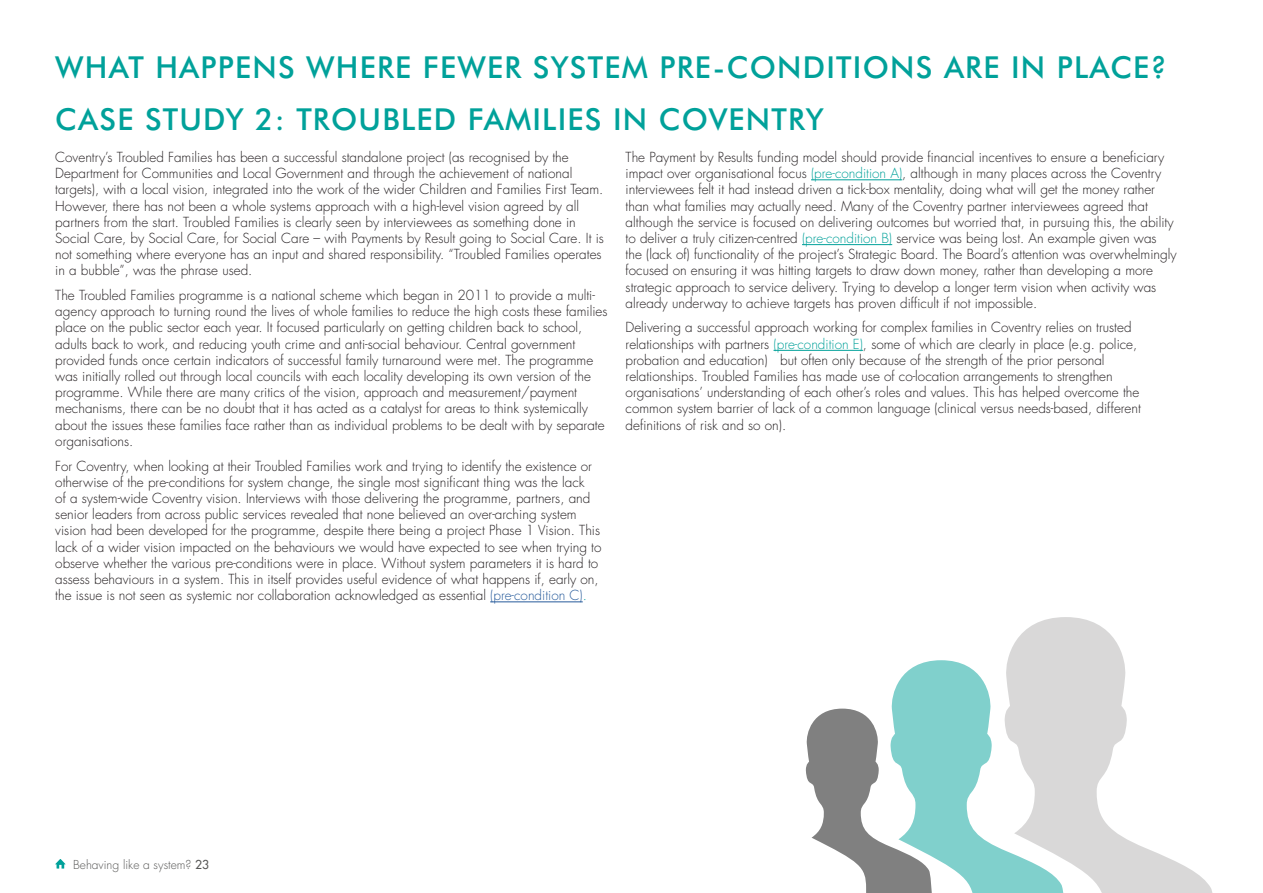
<style>
.page{position:relative;width:1263px;height:893px;background:#fff}
.page>*{position:absolute;margin:0;border:0;box-sizing:border-box;transform-origin:0 0}
.t1{font:500 30.3px/51.4px "Futura BT";letter-spacing:.04em;color:#00a19a}
.t2{font:300 13.5px/16.2px "Futura LT";color:#241f21}
.t3{font:300 12px "Futura LT";color:#575756}
.s1{color:#275b9b}
.s2{color:#00a19a}
.s3{font-weight:400}
</style>
<div class="page">
<svg style="left:55px;top:859px;width:11px;height:9px"></svg>
<hr style="left:490px;top:601px;width:93px;height:1px;background:#275b9b">
<hr style="left:811px;top:179px;width:91px;height:1px;background:#00a19a">
<hr style="left:802px;top:244px;width:90px;height:1px;background:#00a19a">
<hr style="left:773px;top:350px;width:90px;height:1px;background:#00a19a">
<svg style="left:1008px;top:617px;width:205px;height:276px"></svg>
<svg style="left:806px;top:660px;width:261px;height:233px"></svg>
<h1 class="t1" style="left:55px;top:42px;width:1113px">WHAT HAPPENS WHERE FEWER SYSTEM PRE-CONDITIONS ARE IN PLACE?<br>CASE STUDY 2: TROUBLED FAMILIES IN COVENTRY</h1>
<p class="t2" style="left:55px;top:149px;width:550px">Coventry’s Troubled Families has been a successful standalone project (as recognised by the Department for Communities and Local Government and through the achievement of national targets), with a local vision, integrated into the work of the wider Children and Families First Team.<br>However, there has not been a whole systems approach with a high-level vision agreed by all partners from the start. Troubled Families is clearly seen by interviewees as something done in Social Care, by Social Care, for Social Care – with Payments by Result going to Social Care. It is not something where everyone has an input and shared responsibility. “Troubled Families operates in a bubble”, was the phrase used.</p>
<p class="t2" style="left:55px;top:287px;width:554px">The Troubled Families programme is a national scheme which began in 2011 to provide a multi&shy;agency approach to turning round the lives of whole families to reduce the high costs these families place on the public sector each year. It focused particularly on getting children back to school, adults back to work, and reducing youth crime and anti-social behaviour. Central government provided funds once certain indicators of successful family turnaround were met. The programme was initially rolled out through local councils with each locality developing its own version of the programme. While there are many critics of the vision, approach and measurement/payment mechanisms, there can be no doubt that it has acted as a catalyst for areas to think systemically about the issues these families face rather than as individual problems to be dealt with by separate organisations.</p>
<p class="t2" style="left:55px;top:458px;width:548px">For Coventry, when looking at their Troubled Families work and trying to identify the existence or otherwise of the pre-conditions for system change, the single most significant thing was the lack<br>of a system-wide Coventry vision. Interviews with those delivering the programme, partners, and senior leaders from across public services revealed that none believed an over-arching system vision had been developed for the programme, despite there being a project Phase 1 Vision. This lack of a wider vision impacted on the behaviours we would have expected to see when trying to observe whether the various pre-conditions were in place. Without system parameters it is hard to assess behaviours in a system. This in itself provides useful evidence of what happens if, early on, the issue is not seen as systemic nor collaboration acknowledged as essential <span class="s1">(pre-condition C)</span><span class="s2">.</span></p>
<p class="t2" style="left:626px;top:149px;width:553px">The Payment by Results funding model should provide financial incentives to ensure a beneficiary impact over organisational focus <span class="s2">(pre-condition A)</span>, although in many places across the Coventry interviewees felt it had instead driven a tick-box mentality, doing what will get the money rather than what families may actually need. Many of the Coventry partner interviewees agreed that although the service is focused on delivering outcomes but worried that, in pursuing this, the ability to deliver a truly citizen-centred <span class="s2">(pre-condition B)</span> service was being lost. An example given was<br>the (lack of) functionality of the project’s Strategic Board. The Board’s attention was overwhelmingly focused on ensuring it was hitting targets to draw down money, rather than developing a more strategic approach to service delivery. Trying to develop a longer term vision when activity was already underway to achieve targets has proven difficult if not impossible.</p>
<p class="t2" style="left:626px;top:320px;width:517px">Delivering a successful approach working for complex families in Coventry relies on trusted relationships with partners <span class="s2">(pre-condition E)</span>, some of which are clearly in place (e.g. police, probation and education) but often only because of the strength of the prior personal relationships. Troubled Families has made use of co-location arrangements to strengthen organisations’ understanding of each other’s roles and values. This has helped overcome the common system barrier of lack of a common language (clinical versus needs-based, different definitions of risk and so on).</p>
<p class="t3" style="left:73px;top:857px;width:137px">Behaving like a system? <span class="s3">23</span></p>
</div>
